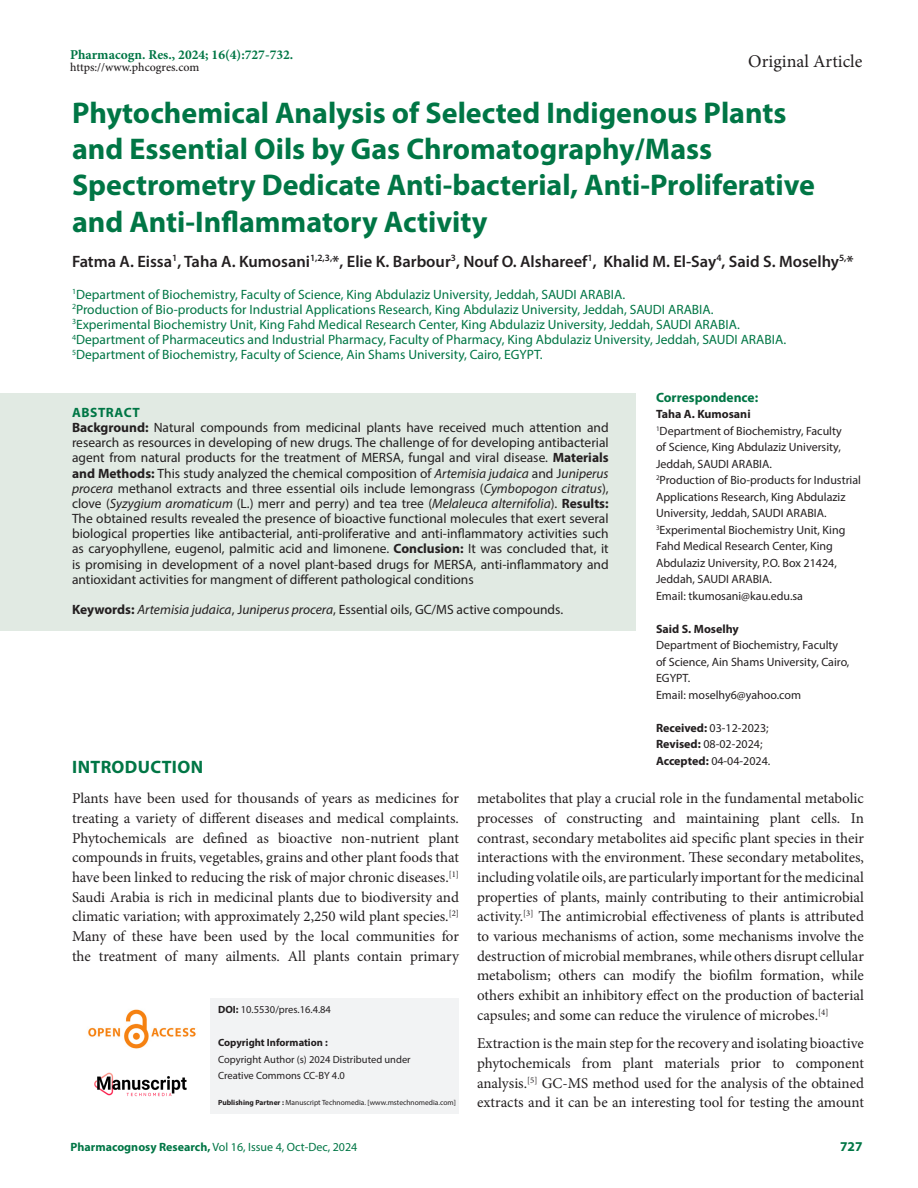
<style>
.page{position:relative;width:918px;height:1188px;background:#fff}
.page>*{position:absolute;margin:0;border:0;box-sizing:border-box;transform-origin:0 0}
.Art_Title{font:700 30px/36.2px "Myriad Pro";color:#007645}
.t1{font:18px "Minion Pro";color:#231f20}
.Intro_head{font:700 18px "Myriad Pro";letter-spacing:.02em;color:#007645}
.Author_Names{font:600 16.5px "Myriad Pro";color:#231f20}
.Body_text__FO{font:15px/19.6px "Minion Pro";color:#231f20;text-align:justify}
.Body_text{font:15px/19.6px "Minion Pro";letter-spacing:-.005em;color:#231f20;text-align:justify}
.Abstract_TXT{font:13.5px/15.1px "Myriad Pro";color:#231f20;text-align:justify}
.Author_Affiliations{font:13.5px "Myriad Pro";color:#007645}
.KY{font:13.5px "Myriad Pro";color:#231f20}
.t2{font:700 13.5px "Minion Pro";color:#007645}
.Correspondence_head{font:700 13.5px "Myriad Pro";color:#007645}
.ABS_Heading{font:700 13.5px "Myriad Pro";letter-spacing:.04em;color:#007645}
.Correspondence_AU_Aff{font:12px/16.5px "Myriad Pro";color:#231f20}
.Journal_Dates{font:12px/16.5px "Myriad Pro";color:#231f20}
.t3{font:12px "Myriad Pro";color:#007645}
.Correspondence_AU{font:700 12px "Myriad Pro";color:#231f20}
.t4{font:500 12px "Minion Pro";color:#231f20}
.t5{font:10.5px/16.5px "Myriad Pro";color:#231f20}
.t6{font:700 10.5px "Myriad Pro";color:#231f20}
.t7{font:7.5px "Myriad Pro";color:#231f20}
.s1{font-weight:700}
.s2{font-style:italic}
</style>
<div class="page">
<img style="left:88px;top:1009px;width:108px;height:40px">
<img style="left:94px;top:1072px;width:93px;height:25px">
<div style="left:211px;top:998px;width:248px;height:36px;background:#f2f3f4"></div>
<div style="left:211px;top:1031px;width:248px;height:26px;background:#f2f3f4"></div>
<div style="left:211px;top:1048px;width:248px;height:25px;background:#f2f3f4"></div>
<div style="left:211px;top:1064px;width:248px;height:26px;background:#f2f3f4"></div>
<div style="left:211px;top:1084px;width:248px;height:30px;background:#f2f3f4"></div>
<div style="left:0;top:393px;width:636px;height:41px;background:#e1eae3"></div>
<div style="left:0;top:408px;width:636px;height:193px;background:#e1eae3"></div>
<div style="left:0;top:590px;width:636px;height:41px;background:#e1eae3"></div>
<p class="t2" style="left:70px;top:45px;width:225px">Pharmacogn. Res., 2024; 16(4):727-732.</p>
<p class="t4" style="left:70px;top:59px;width:131px">https://www.phcogres.com</p>
<p class="t1" style="left:748px;top:49px;width:116px">Original Article</p>
<p class="Art_Title" style="left:72px;top:94px;width:745px">Phytochemical Analysis of Selected Indigenous Plants and Essential Oils by Gas Chromatography/Mass Spectrometry Dedicate Anti-bacterial, Anti-Proliferative and Anti-Inflammatory Activity</p>
<p class="Author_Names" style="left:72px;top:251px;width:783px">Fatma A. Eissa<sup>1</sup>, Taha A. Kumosani<sup>1,2,3,</sup>*, Elie K. Barbour<sup>3</sup>, Nouf O. Alshareef<sup>1</sup>, Khalid M. El-Say<sup>4</sup>, Said S. Moselhy<sup>5,</sup>*</p>
<p class="Author_Affiliations" style="left:72px;top:286px;width:555px"><sup>1</sup>Department of Biochemistry, Faculty of Science, King Abdulaziz University, Jeddah, SAUDI ARABIA.</p>
<p class="Author_Affiliations" style="left:72px;top:301px;width:643px"><sup>2</sup>Production of Bio-products for Industrial Applications Research, King Abdulaziz University, Jeddah, SAUDI ARABIA.</p>
<p class="Author_Affiliations" style="left:72px;top:316px;width:669px"><sup>3</sup>Experimental Biochemistry Unit, King Fahd Medical Research Center, King Abdulaziz University, Jeddah, SAUDI ARABIA.</p>
<p class="Author_Affiliations" style="left:72px;top:331px;width:716px"><sup>4</sup>Department of Pharmaceutics and Industrial Pharmacy, Faculty of Pharmacy, King Abdulaziz University, Jeddah, SAUDI ARABIA.</p>
<p class="Author_Affiliations" style="left:72px;top:346px;width:472px"><sup>5</sup>Department of Biochemistry, Faculty of Science, Ain Shams University, Cairo, EGYPT.</p>
<p class="ABS_Heading" style="left:72px;top:404px;width:69px">ABSTRACT</p>
<p class="Abstract_TXT" style="left:72px;top:420px;width:538px"><span class="s1">Background:</span> Natural compounds from medicinal plants have received much attention and research as resources in developing of new drugs. The challenge of for developing antibacterial agent from natural products for the treatment of MERSA, fungal and viral disease. <span class="s1">Materials and Methods:</span> This study analyzed the chemical composition of <span class="s2">Artemisia judaica</span> and J<span class="s2">uniperus procera</span> methanol extracts and three essential oils include lemongrass (<span class="s2">Cymbopogon citratus</span>), clove (<span class="s2">Syzygium aromaticum</span> (L.) merr and perry) and tea tree (<span class="s2">Melaleuca alternifolia</span>). <span class="s1">Results:<br></span>The obtained results revealed the presence of bioactive functional molecules that exert several biological properties like antibacterial, anti-proliferative and anti-inflammatory activities such as caryophyllene, eugenol, palmitic acid and limonene. <span class="s1">Conclusion:</span> It was concluded that, it is promising in development of a novel plant-based drugs for MERSA, anti-inflammatory and antioxidant activities for mangment of different pathological conditions</p>
<p class="KY" style="left:72px;top:601px;width:493px"><span class="s1">Keywords:</span> <span class="s2">Artemisia judaica</span>, J<span class="s2">uniperus procera</span>, Essential oils, GC/MS active compounds.</p>
<p class="Correspondence_head" style="left:656px;top:388px;width:104px">Correspondence:</p>
<p class="Correspondence_AU" style="left:656px;top:406px;width:96px">Taha A. Kumosani</p>
<p class="Correspondence_AU_Aff" style="left:656px;top:422px;width:187px;text-align:justify"><sup>1</sup>Department of Biochemistry, Faculty of Science, King Abdulaziz University, Jeddah, SAUDI ARABIA.</p>
<p class="Correspondence_AU_Aff" style="left:656px;top:472px;width:207px"><sup>2</sup>Production of Bio-products for Industrial<br>Applications Research, King Abdulaziz<br>University, Jeddah, SAUDI ARABIA.</p>
<p class="Correspondence_AU_Aff" style="left:656px;top:521px;width:191px"><sup>3</sup>Experimental Biochemistry Unit, King Fahd Medical Research Center, King Abdulaziz University, P.O. Box 21424, Jeddah, SAUDI ARABIA.</p>
<p class="Correspondence_AU_Aff" style="left:656px;top:587px;width:149px">Email: tkumosani@kau.edu.sa</p>
<p class="Correspondence_AU" style="left:656px;top:621px;width:84px">Said S. Moselhy</p>
<p class="Correspondence_AU_Aff" style="left:656px;top:637px;width:195px">Department of Biochemistry, Faculty of Science, Ain Shams University, Cairo,<br>EGYPT.</p>
<p class="Correspondence_AU_Aff" style="left:656px;top:686px;width:147px">Email: moselhy6@yahoo.com</p>
<p class="Journal_Dates" style="left:656px;top:719px;width:116px"><span class="s1">Received:</span> 03-12-2023;<br><span class="s1">Revised:</span> 08-02-2024;<br><span class="s1">Accepted:</span> 04-04-2024.</p>
<p class="Intro_head" style="left:72px;top:755px;width:132px">INTRODUCTION</p>
<p class="Body_text__FO" style="left:72px;top:789px;width:389px">Plants have been used for thousands of years as medicines for treating a variety of different diseases and medical complaints.<br>Phytochemicals are defined as bioactive non-nutrient plant compounds in fruits, vegetables, grains and other plant foods that have been linked to reducing the risk of major chronic diseases.<sup>[1] </sup>Saudi Arabia is rich in medicinal plants due to biodiversity and climatic variation; with approximately 2,250 wild plant species.<sup>[2] </sup>Many of these have been used by the local communities for the treatment of many ailments. All plants contain primary</p>
<p class="Body_text__FO" style="left:477px;top:789px;width:389px">metabolites that play a crucial role in the fundamental metabolic processes of constructing and maintaining plant cells. In contrast, secondary metabolites aid specific plant species in their interactions with the environment. These secondary metabolites, including volatile oils, are particularly important for the medicinal properties of plants, mainly contributing to their antimicrobial activity.<sup>[3]</sup> The antimicrobial effectiveness of plants is attributed to various mechanisms of action, some mechanisms involve the destruction of microbial membranes, while others disrupt cellular metabolism; others can modify the biofilm formation, while others exhibit an inhibitory effect on the production of bacterial capsules; and some can reduce the virulence of microbes.<sup>[4]</sup></p>
<p class="Body_text" style="left:477px;top:1034px;width:389px">Extraction is the main step for the recovery and isolating bioactive phytochemicals from plant materials prior to component analysis.<sup>[5]</sup> GC-MS method used for the analysis of the obtained extracts and it can be an interesting tool for testing the amount</p>
<p class="t5" style="left:218px;top:1001px;width:114px"><span class="s1">DOI:</span> 10.5530/pres.16.4.84</p>
<p class="t6" style="left:218px;top:1036px;width:111px">Copyright Information :</p>
<p class="t5" style="left:218px;top:1051px;width:194px">Copyright Author (s) 2024 Distributed under<br>Creative Commons CC-BY 4.0</p>
<p class="t7" style="left:218px;top:1098px;width:239px"><span class="s1">Publishing Partner :</span> Manuscript Technomedia. [www.mstechnomedia.com]</p>
<p class="t3" style="left:70px;top:1139px;width:288px"><span class="s1">Pharmacognosy Research,</span> Vol 16, Issue 4, Oct-Dec, 2024</p>
<p class="Correspondence_head" style="left:840px;top:1137px;width:24px">727</p>
</div>
